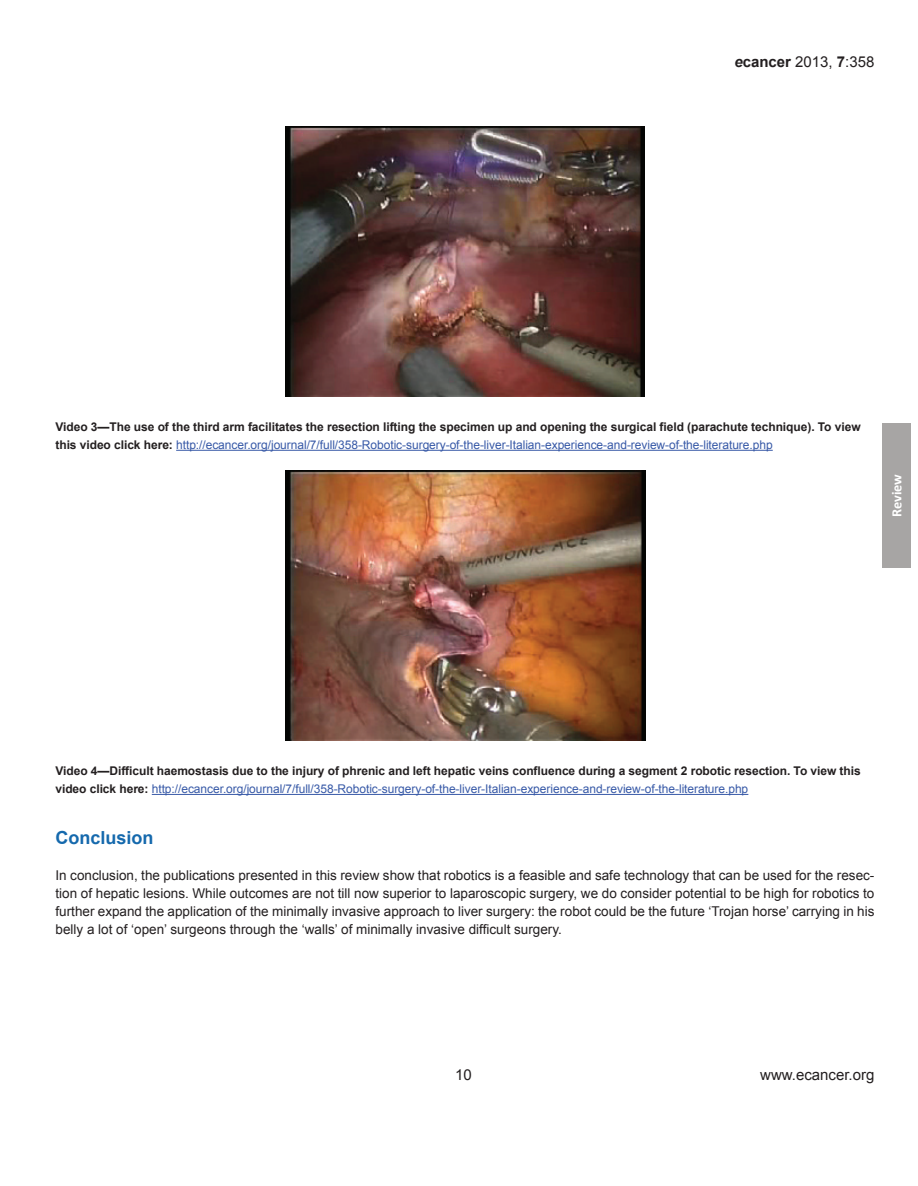
<style>
.page{position:relative;width:918px;height:1186px;background:#fff}
.page>*{position:absolute;margin:0;border:0;box-sizing:border-box;transform-origin:0 0}
.t1{font:700 18px "Arial";color:#1569ad}
.t2{font:15px "Arial";color:#231f20}
.t3{font:700 14.25px "Calibri";letter-spacing:-.005em;color:#fff}
.t4{font:13.5px/18px "Arial";color:#231f20;text-align:justify}
.t5{font:700 12px/18px "Arial";letter-spacing:-.005em;color:#231f20}
.s1{font-weight:700;font-style:italic}
.s2{font-weight:700}
.s3{font-weight:400;color:#3759a7}
</style>
<div class="page">
<div style="left:882px;top:423px;width:29px;height:144px;background:#a7a5a4"></div>
<hr style="left:176px;top:450px;width:597px;height:1px;background:#3759a7">
<hr style="left:152px;top:794px;width:596px;height:1px;background:#3759a7">
<img style="left:285px;top:126px;width:360px;height:270px">
<img style="left:285px;top:471px;width:360px;height:270px">
<p class="t2" style="left:734px;top:52px;width:142px"><span class="s1">e</span><span class="s2">cancer</span> 2013, <span class="s2">7</span>:358</p>
<p class="t5" style="left:56px;top:418px;width:807px">Video 3—The use of the third arm facilitates the resection lifting the specimen up and opening the surgical field (parachute technique). To view this video click here: <span class="s3">http://ecancer.org/journal/7/full/358-Robotic-surgery-of-the-liver-Italian-experience-and-review-of-the-literature.php</span></p>
<p class="t3" style="left:888px;top:517px;width:44px;rotate:-90deg">Review</p>
<p class="t5" style="left:56px;top:762px;width:807px">Video 4—Difficult haemostasis due to the injury of phrenic and left hepatic veins confluence during a segment 2 robotic resection. To view this video click here: <span class="s3">http://ecancer.org/journal/7/full/358-Robotic-surgery-of-the-liver-Italian-experience-and-review-of-the-literature.php</span></p>
<h1 class="t1" style="left:56px;top:826px;width:100px">Conclusion</h1>
<p class="t4" style="left:56px;top:866px;width:820px">In conclusion, the publications presented in this review show that robotics is a feasible and safe technology that can be used for the resec&shy;tion of hepatic lesions. While outcomes are not till now superior to laparoscopic surgery, we do consider potential to be high for robotics to further expand the application of the minimally invasive approach to liver surgery: the robot could be the future ‘Trojan horse’ carrying in his belly a lot of ‘open’ surgeons through the ‘walls’ of minimally invasive difficult surgery.</p>
<p class="t2" style="left:455px;top:1065px;width:18px">10</p>
<p class="t2" style="left:760px;top:1065px;width:116px">www.ecancer.org</p>
</div>
